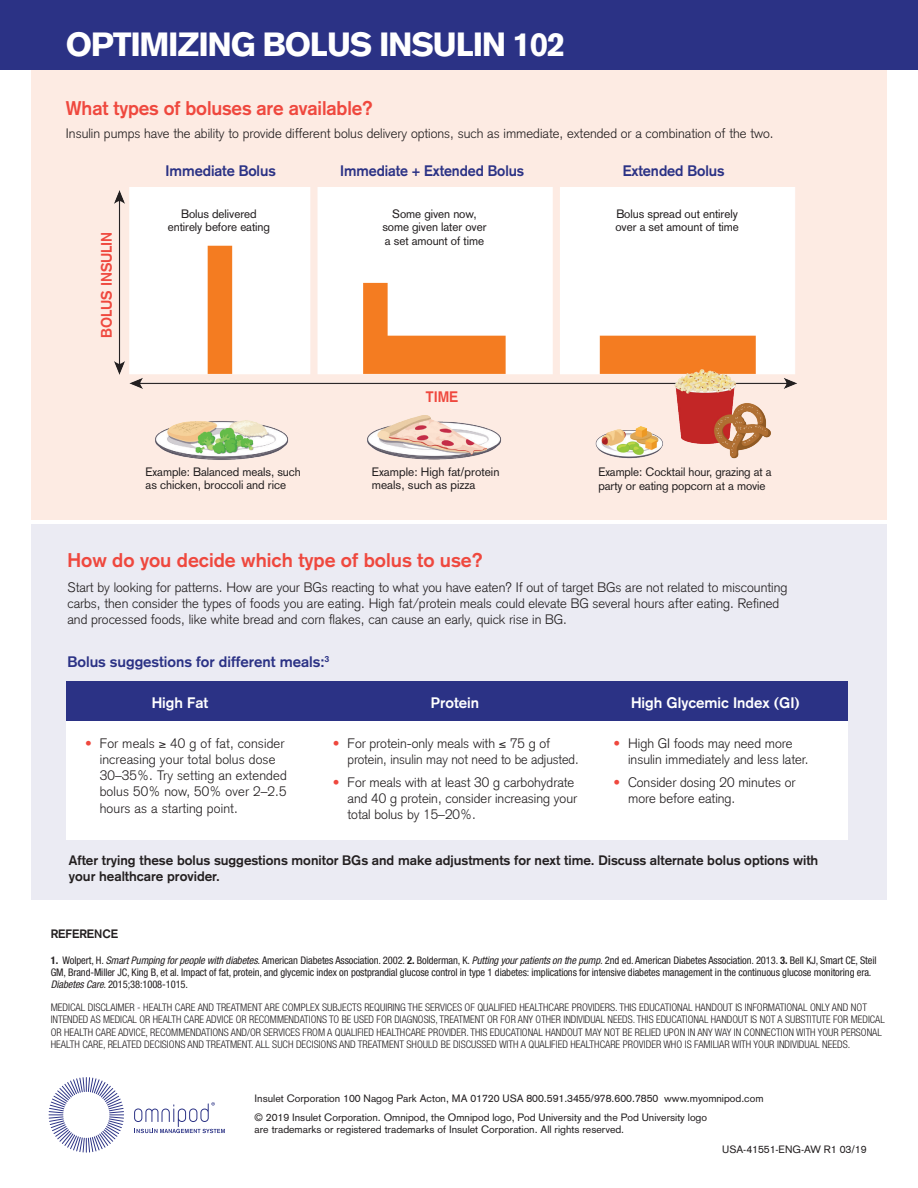
<style>
.page{position:relative;width:918px;height:1188px;background:#fff}
.page>*{position:absolute;margin:0;border:0;box-sizing:border-box;transform-origin:0 0}
.t1{font:900 33px "Akzidenz Grotesk";letter-spacing:-.04em;color:#fff}
.Subs{font:700 19.5px "Akzidenz Grotesk";color:#ef483e}
.Copy_Black{font:700 15px "Akzidenz Grotesk";color:#2b3285}
.Copy_Black-2{font:700 15px "Akzidenz Grotesk";color:#fff}
.Subs-2{font:700 15px "Akzidenz Grotesk";letter-spacing:-.005em;color:#2b3285}
.Subs-3{font:700 15px "Akzidenz Grotesk";letter-spacing:-.005em;color:#2b3285;scale:.95 1}
.Subs-4{font:700 15px "Akzidenz Grotesk";letter-spacing:-.005em;color:#ef483e}
.Copy{font:300 13.5px/16.2px "Akzidenz Grotesk";color:#231f20}
.Copy-2{font:700 13.5px/16.2px "Akzidenz Grotesk";color:#231f20}
.Subs-5{font:12px/13.5px "Akzidenz Grotesk";letter-spacing:-.005em;color:#231f20}
.Subs-6{font:12px/13.5px "Akzidenz Grotesk";letter-spacing:-.005em;color:#231f20;scale:.96 1}
.t2{font:700 12px "Akzidenz Grotesk";color:#231f20}
.t3{font:300 condensed 10.5px/12.6px "Helvetica Neue LT Std";color:#231f20}
.t4{font:condensed 10.5px/12.3px "Helvetica Neue LT Std";letter-spacing:-.01em;color:#231f20}
.t5{font:10.5px/12px "Akzidenz Grotesk";color:#231f20}
.s1{color:#ef483e}
.s2{font-weight:700}
.s3{font-style:italic}
</style>
<div class="page">
<div style="left:32px;top:524px;width:855px;height:376px;background:#ebebf3"></div>
<div style="left:66px;top:681px;width:782px;height:159px;background:#fff"></div>
<div style="left:66px;top:681px;width:782px;height:40px;background:#2b3285"></div>
<div style="left:32px;top:68px;width:855px;height:451px;background:#fdebe3"></div>
<div style="left:0;top:0;width:918px;height:69px;background:#2b3285"></div>
<svg style="left:49px;top:1077px;width:75px;height:76px"></svg>
<svg style="left:134px;top:1102px;width:91px;height:31px"></svg>
<img style="left:114px;top:187px;width:683px;height:202px">
<img style="left:155px;top:420px;width:134px;height:40px">
<img style="left:367px;top:415px;width:134px;height:45px">
<img style="left:590px;top:360px;width:188px;height:99px">
<p class="t1" style="left:66px;top:24px;width:501px">OPTIMIZING BOLUS INSULIN 102</p>
<p class="Subs" style="left:66px;top:97px;width:309px">What types of boluses are available?</p>
<p class="Copy" style="left:66px;top:125px;width:709px">Insulin pumps have the ability to provide different bolus delivery options, such as immediate, extended or a combination of the two.</p>
<p class="Subs-4" style="left:98px;top:338px;width:107px;rotate:-90deg">BOLUS INSULIN</p>
<p class="Subs-2" style="left:166px;top:162px;width:112px">Immediate Bolus</p>
<p class="Subs-3" style="left:340px;top:162px;width:195px">Immediate + Extended Bolus</p>
<p class="Subs-2" style="left:623px;top:162px;width:103px">Extended Bolus</p>
<p class="Subs-5" style="left:168px;top:207px;width:104px;text-align:center">Bolus delivered entirely before eating</p>
<p class="Subs-5" style="left:382px;top:207px;width:106px;text-align:center">Some given now, some given later over a set amount of time</p>
<p class="Subs-5" style="left:615px;top:207px;width:125px">Bolus spread out entirely over a set amount of time</p>
<p class="Subs-4" style="left:426px;top:387px;width:34px">TIME</p>
<p class="Subs-5" style="left:146px;top:465px;width:157px">Example: Balanced meals, such as chicken, broccoli and rice</p>
<p class="Subs-5" style="left:372px;top:465px;width:129px">Example: High fat/protein meals, such as pizza</p>
<p class="Subs-6" style="left:598px;top:465px;width:182px">Example: Cocktail hour, grazing at a party or eating popcorn at a movie</p>
<p class="Subs" style="left:67px;top:548px;width:417px">How do you decide which type of bolus to use?</p>
<p class="Copy" style="left:67px;top:579px;width:722px">Start by looking for patterns. How are your BGs reacting to what you have eaten? If out of target BGs are not related to miscounting carbs, then consider the types of foods you are eating. High fat/protein meals could elevate BG several hours after eating. Refined and processed foods, like white bread and corn flakes, can cause an early, quick rise in BG.</p>
<p class="Copy_Black" style="left:67px;top:653px;width:263px">Bolus suggestions for different meals:<sup>3</sup></p>
<p class="Copy_Black-2" style="left:152px;top:693px;width:58px">High Fat</p>
<p class="Copy_Black-2" style="left:431px;top:693px;width:50px">Protein</p>
<p class="Copy_Black-2" style="left:631px;top:693px;width:170px">High Glycemic Index (GI)</p>
<p class="Copy" style="left:628px;top:735px;width:182px;text-indent:-15px"><span class="s1">•</span> High GI foods may need more insulin immediately and less later.</p>
<p class="Copy" style="left:628px;top:774px;width:169px;text-indent:-15px"><span class="s1">•</span> Consider dosing 20 minutes or more before eating.</p>
<p class="Copy" style="left:100px;top:735px;width:189px;text-indent:-15px"><span class="s1">•</span> For meals ≥ 40 g of fat, consider increasing your total bolus dose<br>30–35%. Try setting an extended bolus 50% now, 50% over 2–2.5 hours as a starting point.</p>
<p class="Copy" style="left:348px;top:735px;width:233px;text-indent:-15px"><span class="s1">•</span> For protein-only meals with ≤ 75 g of protein, insulin may not need to be adjusted.</p>
<p class="Copy" style="left:348px;top:774px;width:231px;text-indent:-15px"><span class="s1">•</span> For meals with at least 30 g carbohydrate and 40 g protein, consider increasing your total bolus by 15–20%.</p>
<p class="Copy-2" style="left:69px;top:852px;width:751px">After trying these bolus suggestions monitor BGs and make adjustments for next time. Discuss alternate bolus options with your healthcare provider.</p>
<p class="t2" style="left:51px;top:927px;width:69px">REFERENCE</p>
<p class="t4" style="left:51px;top:954px;width:827px"><span class="s2">1.</span> Wolpert, H. <span class="s3">Smart Pumping for people with diabetes.</span> American Diabetes Association. 2002. <span class="s2">2.</span> Bolderman, K. <span class="s3">Putting your patients on the pump.</span> 2nd ed. American Diabetes Association. 2013. <span class="s2">3.</span> Bell KJ, Smart CE, Steil<br>GM, Brand-Miller JC, King B, et al. Impact of fat, protein, and glycemic index on postprandial glucose control in type 1 diabetes: implications for intensive diabetes management in the continuous glucose monitoring era.<br><span class="s3">Diabetes Care.</span> 2015;38:1008-1015.</p>
<p class="t3" style="left:51px;top:1001px;width:836px">MEDICAL DISCLAIMER - HEALTH CARE AND TREATMENT ARE COMPLEX SUBJECTS REQUIRING THE SERVICES OF QUALIFIED HEALTHCARE PROVIDERS. THIS EDUCATIONAL HANDOUT IS INFORMATIONAL ONLY AND NOT INTENDED AS MEDICAL OR HEALTH CARE ADVICE OR RECOMMENDATIONS TO BE USED FOR DIAGNOSIS, TREATMENT OR FOR ANY OTHER INDIVIDUAL NEEDS. THIS EDUCATIONAL HANDOUT IS NOT A SUBSTITUTE FOR MEDICAL OR HEALTH CARE ADVICE, RECOMMENDATIONS AND/OR SERVICES FROM A QUALIFIED HEALTHCARE PROVIDER. THIS EDUCATIONAL HANDOUT MAY NOT BE RELIED UPON IN ANY WAY IN CONNECTION WITH YOUR PERSONAL HEALTH CARE, RELATED DECISIONS AND TREATMENT. ALL SUCH DECISIONS AND TREATMENT SHOULD BE DISCUSSED WITH A QUALIFIED HEALTHCARE PROVIDER WHO IS FAMILIAR WITH YOUR INDIVIDUAL NEEDS.</p>
<p class="t5" style="left:255px;top:1092px;width:510px">Insulet Corporation 100 Nagog Park Acton, MA 01720 USA 800.591.3455/978.600.7850 www.myomnipod.com</p>
<p class="t5" style="left:255px;top:1111px;width:454px">© 2019 Insulet Corporation. Omnipod, the Omnipod logo, Pod University and the Pod University logo are trademarks or registered trademarks of Insulet Corporation. All rights reserved.</p>
<p class="t5" style="left:722px;top:1143px;width:146px">USA-41551-ENG-AW R1 03/19</p>
</div>
